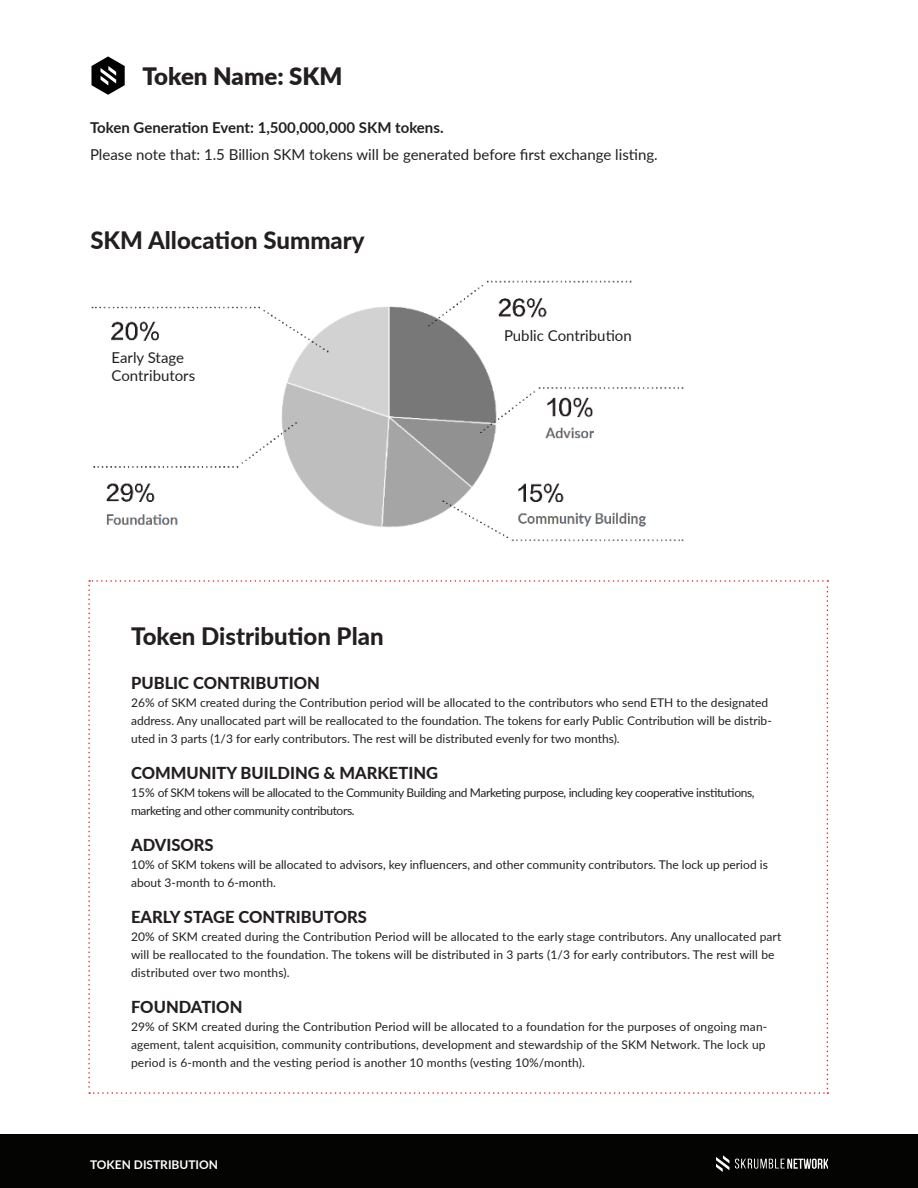
<style>
.page{position:relative;width:918px;height:1188px;background:#fff}
.page>*{position:absolute;margin:0;border:0;box-sizing:border-box;transform-origin:0 0}
.t1{font:800 24px "Lato";color:#231f20}
.t2{font:900 24px "Lato";color:#231f20}
.t3{font:800 16.5px "Lato";color:#231f20}
.t4{font:15px/18px "Lato";color:#231f20}
.t5{font:700 15px "Lato";color:#231f20}
.t6{font:12px/18px "Lato";color:#231f20}
.t7{font:12px/18px "Lato";letter-spacing:-.03em;color:#231f20}
.t8{font:700 12px "Lato";color:#fff}
</style>
<div class="page">
<div style="left:0;top:1134px;width:918px;height:54px;background:#040503"></div>
<img style="left:716px;top:1155px;width:112px;height:17px">
<svg style="left:91px;top:56px;width:34px;height:39px"></svg>
<svg style="left:88px;top:580px;width:740px;height:514px"></svg>
<img style="left:91px;top:280px;width:593px;height:262px">
<div style="left:488px;top:324px;width:112px;height:22px;background:#fff"></div>
<div style="left:95px;top:346px;width:132px;height:34px;background:#fff"></div>
<p class="t2" style="left:142px;top:59px;width:202px">Token Name: SKM</p>
<p class="t5" style="left:90px;top:116px;width:355px">Token Generation Event: 1,500,000,000 SKM tokens.</p>
<p class="t4" style="left:90px;top:145px;width:569px">Please note that: 1.5 Billion SKM tokens will be generated before first exchange listing.</p>
<p class="t1" style="left:90px;top:223px;width:276px">SKM Allocation Summary</p>
<p class="t4" style="left:112px;top:348px;width:85px">Early Stage<br>Contributors</p>
<p class="t1" style="left:131px;top:619px;width:254px">Token Distribution Plan</p>
<p class="t4" style="left:504px;top:326px;width:129px">Public Contribution</p>
<p class="t3" style="left:131px;top:671px;width:190px">PUBLIC CONTRIBUTION</p>
<p class="t6" style="left:131px;top:694px;width:642px">26% of SKM created during the Contribution period will be allocated to the contributors who send ETH to the designated address. Any unallocated part will be reallocated to the foundation. The tokens for early Public Contribution will be distrib&shy;uted in 3 parts (1/3 for early contributors. The rest will be distributed evenly for two months).</p>
<p class="t3" style="left:131px;top:761px;width:309px">COMMUNITY BUILDING &amp; MARKETING</p>
<p class="t7" style="left:131px;top:784px;width:625px">15% of SKM tokens will be allocated to the Community Building and Marketing purpose, including key cooperative institutions, marketing and other community contributors.</p>
<p class="t3" style="left:131px;top:833px;width:84px">ADVISORS</p>
<p class="t6" style="left:131px;top:856px;width:638px">10% of SKM tokens will be allocated to advisors, key influencers, and other community contributors. The lock up period is about 3-month to 6-month.</p>
<p class="t3" style="left:131px;top:905px;width:237px">EARLY STAGE CONTRIBUTORS</p>
<p class="t6" style="left:131px;top:928px;width:652px">20% of SKM created during the Contribution Period will be allocated to the early stage contributors. Any unallocated part will be reallocated to the foundation. The tokens will be distributed in 3 parts (1/3 for early contributors. The rest will be distributed over two months).</p>
<p class="t3" style="left:131px;top:995px;width:113px">FOUNDATION</p>
<p class="t6" style="left:131px;top:1018px;width:638px">29% of SKM created during the Contribution Period will be allocated to a foundation for the purposes of ongoing man&shy;agement, talent acquisition, community contributions, development and stewardship of the SKM Network. The lock up period is 6-month and the vesting period is another 10 months (vesting 10%/month).</p>
<p class="t8" style="left:90px;top:1156px;width:130px">TOKEN DISTRIBUTION</p>
</div>
